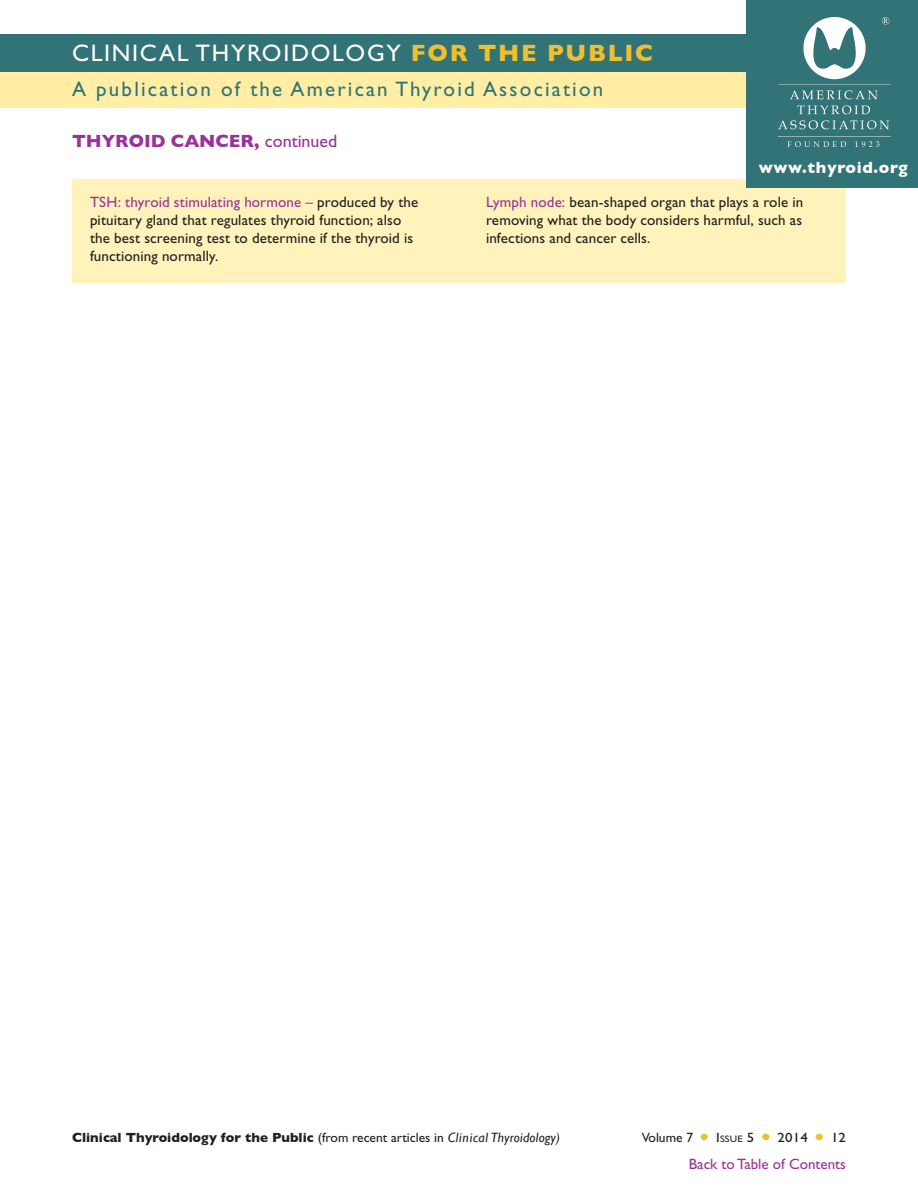
<style>
.page{position:relative;width:918px;height:1188px;background:#fff}
.page>*{position:absolute;margin:0;border:0;box-sizing:border-box;transform-origin:0 0}
.t1{font:24px "Gill Sans Std";letter-spacing:.07em;color:#fff}
.t2{font:21px "Gill Sans Std";letter-spacing:.105em;color:#327378}
.Topic_Header{font:700 18px "Gill Sans";color:#939}
.t3{font:700 16.5px "Gill Sans";letter-spacing:.04em;color:#fff}
.abbreviations_body{font:15px/18px "Gill Sans Std";letter-spacing:.01em;color:#231f20}
.t4{font:15px "Gill Sans Std";color:#939}
.t5{font:700 13.5px "Gill Sans";color:#231f20}
.t6{font:13.5px "Gill Sans Std";color:#231f20}
.t7{font:13.5px "Gill Sans Std";letter-spacing:.01em;color:#231f20;scale:1.1 1}
.t8{font:9.45px "Gill Sans Std";color:#231f20;scale:1.1 1}
.s1{font-family:"Gill Sans";font-weight:700;color:#efc02d}
.s2{font-family:"Gill Sans Std";font-weight:400}
.s3{color:#939}
.s4{font-weight:400;font-style:italic}
.s5{font-size:13.5px}
</style>
<div class="page">
<div style="left:72px;top:179px;width:774px;height:104px;background:#fff2bb"></div>
<div style="left:0;top:70px;width:918px;height:38px;background:#ffeea4"></div>
<div style="left:0;top:35px;width:918px;height:37px;background:#327378"></div>
<div style="left:747px;top:0;width:171px;height:188px;background:#327378"></div>
<img style="left:778px;top:18px;width:112px;height:129px">
<p class="t1" style="left:72px;top:40px;width:583px">CLINICAL THYROIDOLOGY <span class="s1">FOR THE PUBLIC</span></p>
<p class="t2" style="left:72px;top:77px;width:533px">A publication of the American Thyroid Association</p>
<p class="Topic_Header" style="left:72px;top:131px;width:267px">THYROID CANCER, <span class="s2">continued</span></p>
<p class="t3" style="left:759px;top:158px;width:150px">www.thyroid.org</p>
<p class="abbreviations_body" style="left:90px;top:193px;width:330px"><span class="s3">TSH: thyroid stimulating hormone –</span> produced by the pituitary gland that regulates thyroid function; also the best screening test to determine if the thyroid is functioning normally.</p>
<p class="abbreviations_body" style="left:486px;top:193px;width:319px;text-align:justify"><span class="s3">Lymph node:</span> bean-shaped organ that plays a role in removing what the body considers harmful, such as infections and cancer cells.</p>
<p class="t5" style="left:72px;top:1129px;width:490px">Clinical Thyroidology for the Public <span class="s2">(from recent articles in</span> <span class="s4">Clinical Thyroidology)</span></p>
<p class="t6" style="left:642px;top:1130px;width:53px">Volume 7</p>
<p class="t8" style="left:716px;top:1133px;width:10px"><span class="s5">I</span>SSUE</p>
<p class="t7" style="left:747px;top:1130px;width:8px">5</p>
<p class="t7" style="left:778px;top:1130px;width:29px">2014</p>
<p class="t7" style="left:831px;top:1130px;width:15px">12</p>
<p class="t4" style="left:689px;top:1155px;width:159px">Back to Table of Contents</p>
</div>
